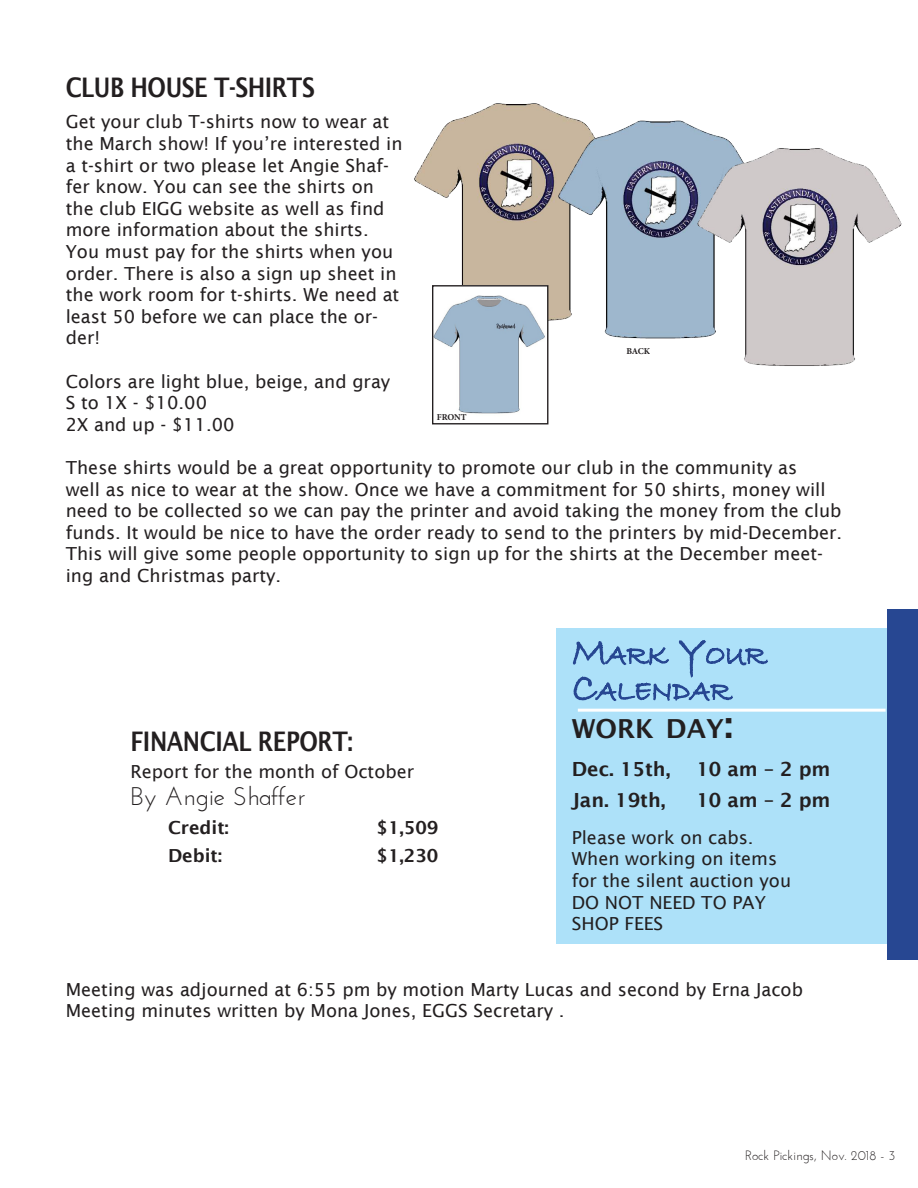
<style>
.page{position:relative;width:918px;height:1188px;background:#fff}
.page>*{position:absolute;margin:0;border:0;box-sizing:border-box;transform-origin:0 0}
.t1{font:600 27px "Lucida Sans";letter-spacing:-.02em;color:#231f20;scale:.83 1}
.t2{font:600 26.25px "Lucida Sans";color:#231f20}
.t3{font:25.5px "Josefin Sans";color:#231f20}
.t4{font:600 19.5px "Lucida Sans";color:#231f20}
.t5{font:18px/21.6px "Lucida Sans";color:#231f20}
.t6{font:600 18px "Lucida Sans";color:#231f20}
.t7{font:13.5px "Josefin Sans";color:#231f20}
.t8{font:700 9px "Minion Pro";letter-spacing:-.015em;color:#231f20}
.s1{font-size:37.5px}
</style>
<div class="page">
<div style="left:557px;top:629px;width:361px;height:315px;background:#ade1f9"></div>
<svg style="left:572px;top:628px;width:197px;height:83px"></svg>
<hr style="left:578px;top:709px;width:308px;height:3px;background:#fff">
<div style="left:887px;top:610px;width:31px;height:350px;background:#274792"></div>
<img style="left:414px;top:103px;width:488px;height:318px">
<img style="left:434px;top:287px;width:112px;height:134px">
<div style="left:432px;top:285px;width:116px;height:139px;border:1px solid #231f20"></div>
<p class="t1" style="left:66px;top:72px;width:302px">CLUB HOUSE T-SHIRTS</p>
<p class="t5" style="left:66px;top:111px;width:338px">Get your club T-shirts now to wear at the March show! If you’re interested in a t-shirt or two please let Angie Shaf&shy;fer know. You can see the shirts on the club EIGG website as well as find more information about the shirts.<br>You must pay for the shirts when you order. There is also a sign up sheet in the work room for t-shirts. We need at least 50 before we can place the or&shy;der!</p>
<p class="t5" style="left:66px;top:370px;width:326px">Colors are light blue, beige, and gray</p>
<p class="t5" style="left:66px;top:392px;width:143px">S to 1X - $10.00</p>
<p class="t5" style="left:66px;top:414px;width:170px">2X and up - $11.00</p>
<p class="t5" style="left:66px;top:457px;width:778px">These shirts would be a great opportunity to promote our club in the community as<br>well as nice to wear at the show. Once we have a commitment for 50 shirts, money will need to be collected so we can pay the printer and avoid taking the money from the club funds. It would be nice to have the order ready to send to the printers by mid-December.<br>This will give some people opportunity to sign up for the shirts at the December meet&shy;ing and Christmas party.</p>
<p class="t8" style="left:626px;top:345px;width:25px">BACK</p>
<p class="t8" style="left:437px;top:411px;width:31px">FRONT</p>
<p class="t1" style="left:131px;top:726px;width:270px">FINANCIAL REPORT:</p>
<p class="t5" style="left:131px;top:761px;width:285px">Report for the month of October</p>
<p class="t3" style="left:131px;top:781px;width:177px">By Angie Shaffer</p>
<p class="t6" style="left:168px;top:817px;width:63px">Credit:</p>
<p class="t6" style="left:377px;top:817px;width:63px">$1,509</p>
<p class="t6" style="left:168px;top:846px;width:56px">Debit:</p>
<p class="t6" style="left:377px;top:846px;width:63px">$1,230</p>
<p class="t2" style="left:572px;top:714px;width:163px">WORK DAY<span class="s1">:</span></p>
<p class="t4" style="left:572px;top:758px;width:100px">Dec. 15th,</p>
<p class="t4" style="left:696px;top:758px;width:136px">10 am – 2 pm</p>
<p class="t4" style="left:572px;top:789px;width:95px">Jan. 19th,</p>
<p class="t4" style="left:696px;top:789px;width:136px">10 am – 2 pm</p>
<p class="t5" style="left:572px;top:827px;width:221px">Please work on cabs.<br>When working on items for the silent auction you<br>DO NOT NEED TO PAY<br>SHOP FEES</p>
<p class="t5" style="left:66px;top:978px;width:739px">Meeting was adjourned at 6:55 pm by motion Marty Lucas and second by Erna Jacob</p>
<p class="t5" style="left:66px;top:1000px;width:500px">Meeting minutes written by Mona Jones, EGGS Secretary .</p>
<p class="t7" style="left:745px;top:1147px;width:152px">Rock Pickings, Nov. 2018 - 3</p>
</div>
